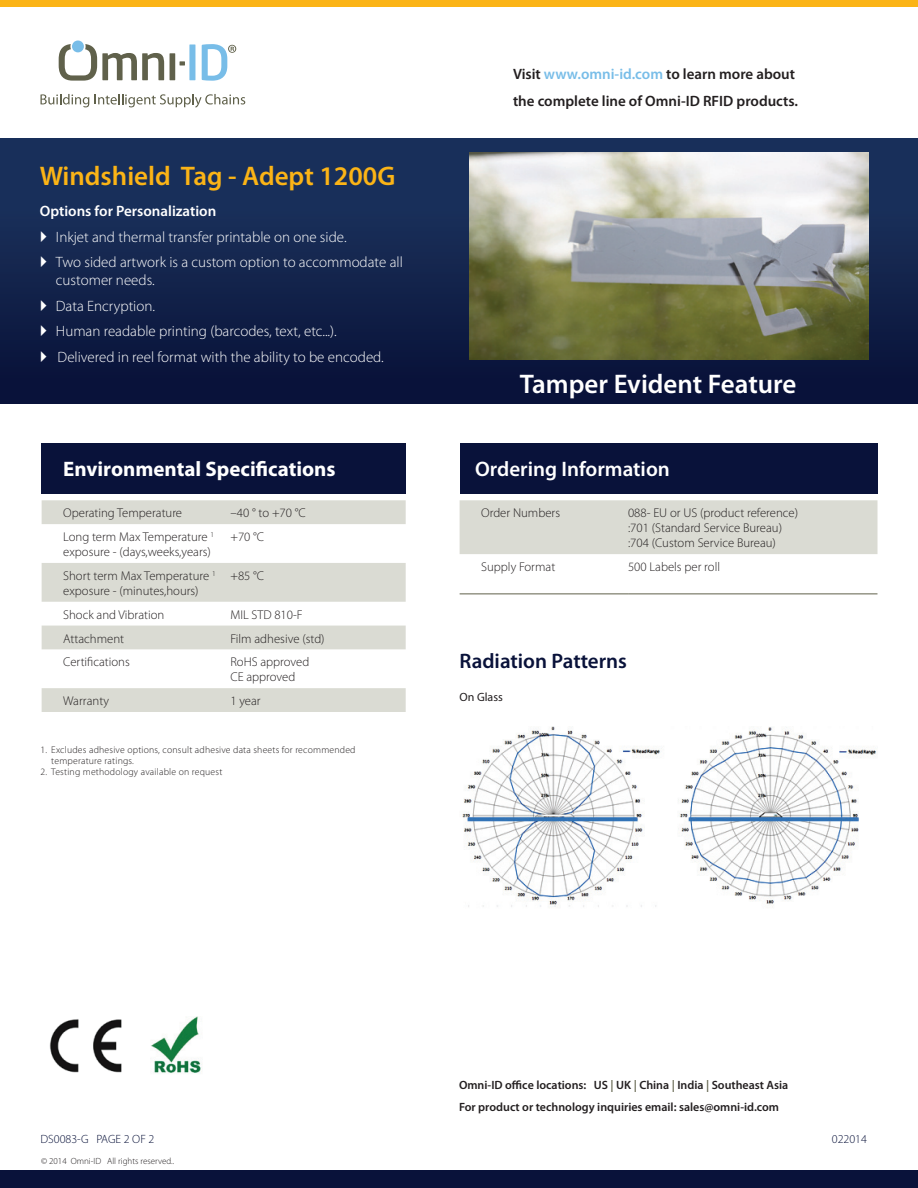
<style>
.page{position:relative;width:918px;height:1188px;background:#fff}
.page>*{position:absolute;margin:0;border:0;box-sizing:border-box;transform-origin:0 0}
.t1{font:600 27px "Myriad Pro";color:#fbb416}
.t2{font:600 27px "Myriad Pro";color:#fff}
.t3{font:700 21px "Myriad Pro";color:#fff}
.t4{font:600 21px "Myriad Pro";color:#fff}
.t5{font:600 21px "Myriad Pro";color:#09123a}
.t6{font:300 15px/25.5px "Myriad Pro";color:#fff}
.t7{font:600 15px/27px "Myriad Pro";color:#231f20}
.t8{font:600 15px "Myriad Pro";color:#fff}
.t9{font:300 12.75px/15px "Myriad Pro";color:#231f20}
.t10{font:600 12px/21.8px "Myriad Pro";color:#231f20}
.t11{font:300 12px "Myriad Pro";color:#09123a}
.t12{font:12px "Myriad Pro";color:#231f20}
.t13{font:300 9.75px/11.2px "Myriad Pro";letter-spacing:.02em;color:#231f20}
.t14{font:300 9px "Myriad Pro";color:#231f20}
.s1{color:#78bde8}
.s2{color:#60614b}
</style>
<div class="page">
<div style="left:0;top:1170px;width:918px;height:18px;background:#09123a"></div>
<svg style="left:59px;top:44px;width:105px;height:37px"></svg>
<div style="left:170px;top:53px;width:5px;height:27px;background:#60614b"></div>
<svg style="left:180px;top:61px;width:5px;height:5px"></svg>
<div style="left:189px;top:44px;width:6px;height:36px;background:#78bde8"></div>
<div style="left:72px;top:41px;width:12px;height:11px;background:#78bde8;border-radius:50%"></div>
<svg style="left:202px;top:44px;width:34px;height:37px"></svg>
<svg style="left:41px;top:94px;width:48px;height:13px"></svg>
<svg style="left:95px;top:94px;width:150px;height:14px"></svg>
<div style="left:0;top:0;width:918px;height:7px;background:#fbb416"></div>
<div style="left:0;top:138px;width:918px;height:266px;background:linear-gradient(to bottom,#1e3762,#081138)"></div>
<img style="left:49px;top:1019px;width:73px;height:54px">
<img style="left:151px;top:1017px;width:51px;height:56px">
<div style="left:42px;top:443px;width:364px;height:51px;background:#09123a"></div>
<svg style="left:42px;top:500px;width:364px;height:212px;fill:#dadbd3"></svg>
<div style="left:460px;top:443px;width:418px;height:51px;background:#09123a"></div>
<div style="left:460px;top:500px;width:418px;height:54px;background:#dadbd3"></div>
<hr style="left:460px;top:594px;width:168px;height:1px;background:#60614b">
<hr style="left:628px;top:594px;width:249px;height:1px;background:#60614b">
<img style="left:470px;top:153px;width:399px;height:207px">
<img style="left:462px;top:727px;width:414px;height:180px">
<svg style="left:41px;top:231px;width:5px;height:11px"></svg>
<svg style="left:41px;top:256px;width:5px;height:11px"></svg>
<svg style="left:41px;top:300px;width:5px;height:11px"></svg>
<svg style="left:41px;top:325px;width:5px;height:11px"></svg>
<svg style="left:41px;top:351px;width:5px;height:11px"></svg>
<h1 class="t1" style="left:40px;top:159px;width:357px">Windshield Tag - Adept 1200G</h1>
<p class="t8" style="left:40px;top:202px;width:178px">Options for Personalization</p>
<p class="t6" style="left:56px;top:224px;width:348px">Inkjet and thermal transfer printable on one side.<br>Two sided artwork is a custom option to accommodate all</p>
<p class="t6" style="left:56px;top:268px;width:329px">customer needs.<br>Data Encryption.<br>Human readable printing (barcodes, text, etc...).<br>Delivered in reel format with the ability to be encoded.</p>
<h2 class="t3" style="left:63px;top:456px;width:274px">Environmental Specifications</h2>
<p class="t9" style="left:63px;top:506px;width:120px">Operating Temperature</p>
<p class="t9" style="left:230px;top:506px;width:77px">–40 ° to +70 °C</p>
<p class="t9" style="left:63px;top:529px;width:152px">Long term Max Temperature <sup>1 </sup>exposure - (days,weeks,years)</p>
<p class="t9" style="left:230px;top:529px;width:35px">+70 °C</p>
<p class="t9" style="left:63px;top:568px;width:154px">Short term Max Temperature <sup>1 </sup>exposure - (minutes,hours)</p>
<p class="t9" style="left:230px;top:568px;width:35px">+85 °C</p>
<p class="t9" style="left:63px;top:607px;width:103px">Shock and Vibration</p>
<p class="t9" style="left:230px;top:607px;width:74px">MIL STD 810-F</p>
<p class="t9" style="left:63px;top:631px;width:62px">Attachment</p>
<p class="t9" style="left:230px;top:631px;width:96px">Film adhesive (std)</p>
<p class="t9" style="left:63px;top:655px;width:68px">Certifications</p>
<p class="t9" style="left:230px;top:655px;width:81px">RoHS approved<br>CE approved</p>
<p class="t9" style="left:63px;top:693px;width:47px">Warranty</p>
<p class="t9" style="left:230px;top:693px;width:32px">1 year</p>
<p class="t13" style="left:51px;top:744px;width:306px;text-indent:-11px">1. Excludes adhesive options, consult adhesive data sheets for recommended temperature ratings.</p>
<p class="t13" style="left:40px;top:766px;width:183px">2. Testing methodology available on request</p>
<p class="t7" style="left:513px;top:60px;width:287px">Visit <span class="s1">www.omni-id.com</span> to learn more about the complete line of Omni-ID RFID products.</p>
<h1 class="t2" style="left:520px;top:367px;width:278px">Tamper Evident Feature</h1>
<h2 class="t4" style="left:475px;top:456px;width:196px">Ordering Information</h2>
<p class="t9" style="left:481px;top:506px;width:80px">Order Numbers</p>
<p class="t9" style="left:628px;top:506px;width:172px">088- EU or US (product reference) :701 (Standard Service Bureau) :704 (Custom Service Bureau)</p>
<p class="t9" style="left:481px;top:559px;width:76px">Supply Format</p>
<p class="t9" style="left:628px;top:559px;width:94px">500 Labels per roll</p>
<h2 class="t5" style="left:460px;top:648px;width:169px">Radiation Patterns</h2>
<p class="t12" style="left:460px;top:690px;width:45px">On Glass</p>
<p class="t10" style="left:459px;top:1074px;width:331px">Omni-ID office locations: US <span class="s2">|</span> UK <span class="s2">|</span> China <span class="s2">|</span> India <span class="s2">|</span> Southeast Asia<br>For product or technology inquiries email: sales@omni-id.com</p>
<p class="t11" style="left:40px;top:1132px;width:115px">DS0083-G PAGE 2 OF 2</p>
<p class="t11" style="left:832px;top:1132px;width:37px">022014</p>
<p class="t14" style="left:41px;top:1156px;width:135px">© 2014 Omni-ID All rights reserved..</p>
</div>
